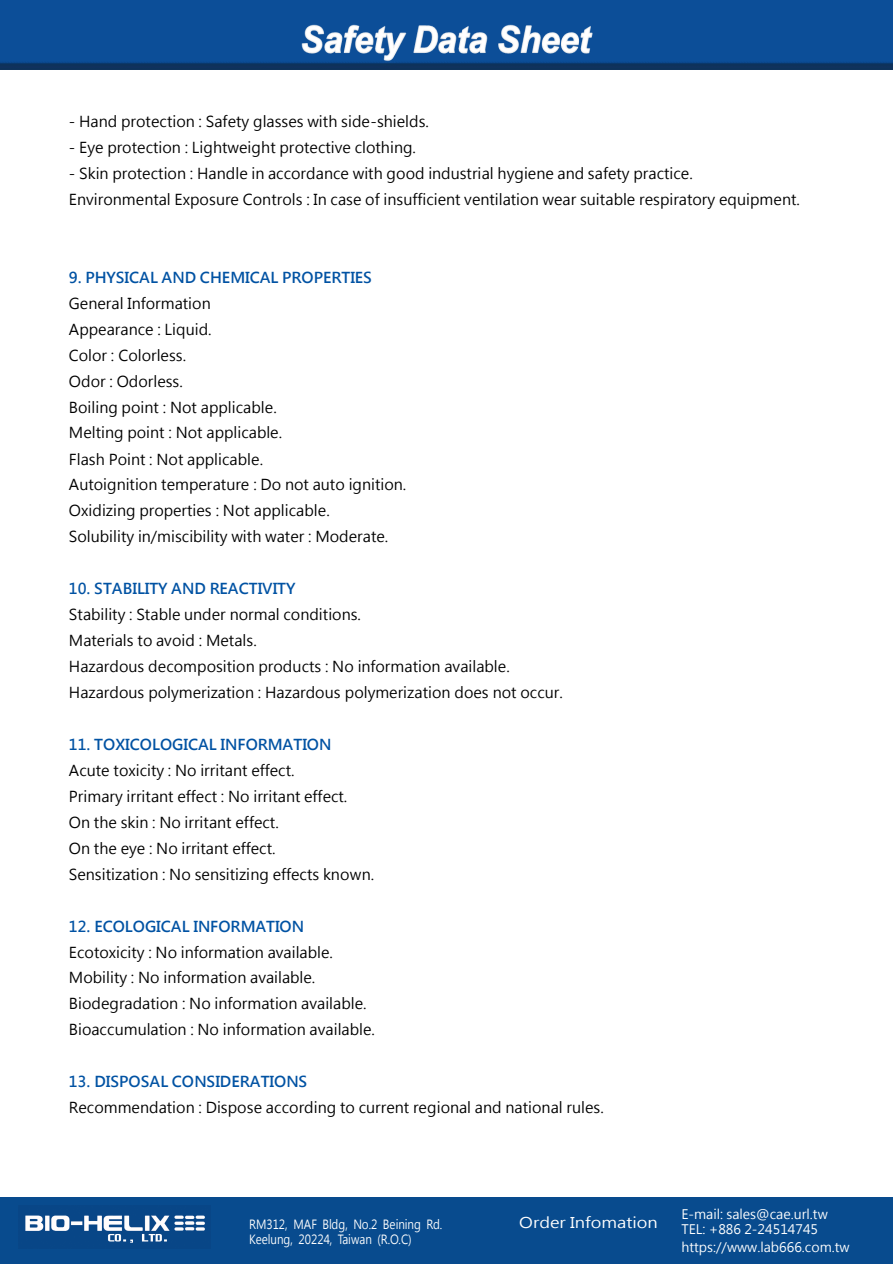
<style>
.page{position:relative;width:893px;height:1264px;background:#fff}
.page>*{position:absolute;margin:0;border:0;box-sizing:border-box;transform-origin:0 0}
.t1{font:15px/26px "Microsoft Jheng Hei";color:#000}
.t2{font:700 15px "Microsoft Jheng Hei";color:#0052a3}
.t3{font:14.7px "Microsoft Jheng Hei";color:#fff;scale:1.15 1}
.t4{font:13.05px/15.6px "Microsoft Jheng Hei";color:#fff}
.t5{font:12.6px/15px "Microsoft Jheng Hei";color:#fff;scale:.86 1}
</style>
<div class="page">
<img style="left:0;top:0;width:892px;height:69px">
<div style="left:0;top:1197px;width:892px;height:67px;background:#084b8e"></div>
<img style="left:25px;top:1215px;width:180px;height:28px">
<p class="t1" style="left:69px;top:109px;width:361px">- Hand protection : Safety glasses with side-shields.</p>
<p class="t1" style="left:69px;top:135px;width:348px">- Eye protection : Lightweight protective clothing.</p>
<p class="t1" style="left:69px;top:160px;width:732px">- Skin protection : Handle in accordance with good industrial hygiene and safety practice.<br>Environmental Exposure Controls : In case of insufficient ventilation wear suitable respiratory equipment.</p>
<p class="t2" style="left:69px;top:268px;width:304px">9. PHYSICAL AND CHEMICAL PROPERTIES</p>
<p class="t1" style="left:69px;top:290px;width:339px">General Information<br>Appearance : Liquid.<br>Color : Colorless.<br>Odor : Odorless.<br>Boiling point : Not applicable.<br>Melting point : Not applicable.<br>Flash Point : Not applicable.<br>Autoignition temperature : Do not auto ignition.<br>Oxidizing properties : Not applicable.<br>Solubility in/miscibility with water : Moderate.</p>
<p class="t2" style="left:69px;top:579px;width:228px">10. STABILITY AND REACTIVITY</p>
<p class="t1" style="left:69px;top:602px;width:495px">Stability : Stable under normal conditions.<br>Materials to avoid : Metals.<br>Hazardous decomposition products : No information available.<br>Hazardous polymerization : Hazardous polymerization does not occur.</p>
<p class="t2" style="left:69px;top:735px;width:264px">11. TOXICOLOGICAL INFORMATION</p>
<p class="t1" style="left:69px;top:757px;width:307px">Acute toxicity : No irritant effect.<br>Primary irritant effect : No irritant effect.<br>On the skin : No irritant effect.<br>On the eye : No irritant effect.<br>Sensitization : No sensitizing effects known.</p>
<p class="t2" style="left:69px;top:917px;width:237px">12. ECOLOGICAL INFORMATION</p>
<p class="t1" style="left:69px;top:939px;width:307px">Ecotoxicity : No information available.<br>Mobility : No information available.<br>Biodegradation : No information available.<br>Bioaccumulation : No information available.</p>
<p class="t2" style="left:69px;top:1072px;width:240px">13. DISPOSAL CONSIDERATIONS</p>
<p class="t1" style="left:69px;top:1095px;width:536px">Recommendation : Dispose according to current regional and national rules.</p>
<p class="t5" style="left:249px;top:1216px;width:226px">RM312, MAF Bldg, No.2 Beining Rd.<br>Keelung, 20224, Taiwan (R.O.C)</p>
<p class="t3" style="left:519px;top:1213px;width:122px">Order Infomation</p>
<p class="t4" style="left:681px;top:1206px;width:148px">E-mail: sales@cae.url.tw<br>TEL: +886 2-24514745</p>
<p class="t4" style="left:681px;top:1239px;width:170px">https://www.lab666.com.tw</p>
</div>
